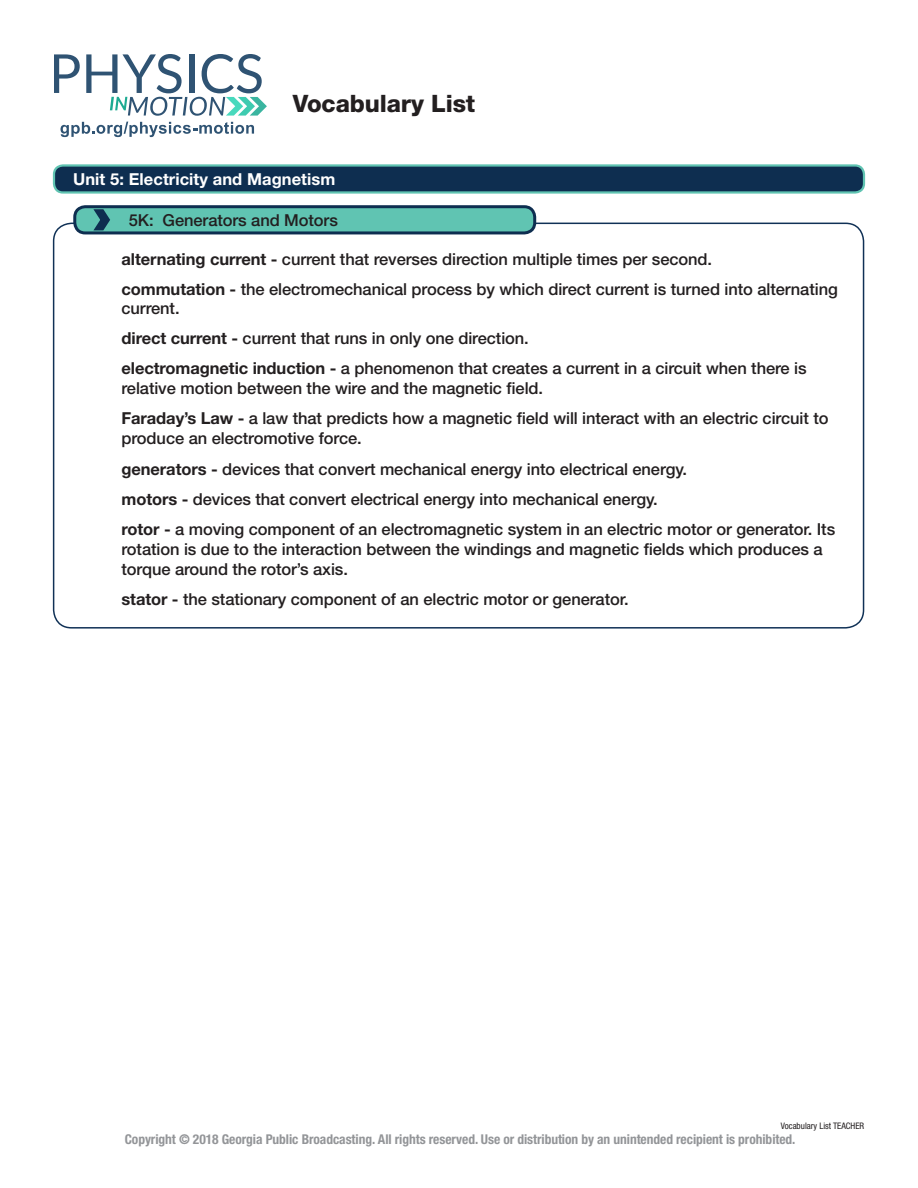
<style>
.page{position:relative;width:918px;height:1188px;background:#fff}
.page>*{position:absolute;margin:0;border:0;box-sizing:border-box;transform-origin:0 0}
.t1{font:800 24px "Helvetica Neue LT Std";letter-spacing:-.005em;color:#231f20}
.t2{font:500 16.5px/19.8px "Helvetica Neue LT Std";letter-spacing:-.005em;color:#231f20}
.BlueheaderFONT{font:700 16.5px "Helvetica Neue LT Std";letter-spacing:.005em;color:#fff}
.t3{font:700 condensed 13.5px "Helvetica Neue LT Std";letter-spacing:-.005em;color:#939598}
.t4{font:condensed 9px "Helvetica Neue LT Std";color:#231f20}
.s1{font-weight:700}
</style>
<div class="page">
<svg style="left:54px;top:54px;width:26px;height:39px"></svg>
<svg style="left:86px;top:54px;width:181px;height:62px"></svg>
<svg style="left:61px;top:122px;width:193px;height:15px"></svg>
<div style="left:75px;top:207px;width:460px;height:26px;background:#60c4b2;border-radius:10px"></div>
<div style="left:73px;top:205px;width:463px;height:29px;border:3px solid #0e2e50;border-radius:10px"></div>
<svg style="left:89px;top:207px;width:24px;height:27px"></svg>
<div style="left:54px;top:165px;width:810px;height:27px;background:#0e2e50;border-radius:9px"></div>
<div style="left:53px;top:164px;width:812px;height:30px;border:2px solid #60c4b2;border-radius:9px"></div>
<h1 class="t1" style="left:293px;top:89px;width:184px">Vocabulary List</h1>
<p class="BlueheaderFONT" style="left:73px;top:169px;width:264px">Unit 5: Electricity and Magnetism</p>
<p class="t2" style="left:129px;top:210px;width:211px">5K: Generators and Motors</p>
<p class="t2" style="left:122px;top:249px;width:592px"><span class="s1">alternating current -</span> current that reverses direction multiple times per second.</p>
<p class="t2" style="left:122px;top:279px;width:718px"><span class="s1">commutation -</span> the electromechanical process by which direct current is turned into alternating current.</p>
<p class="t2" style="left:122px;top:328px;width:409px"><span class="s1">direct current -</span> current that runs in only one direction.</p>
<p class="t2" style="left:122px;top:358px;width:687px"><span class="s1">electromagnetic induction -</span> a phenomenon that creates a current in a circuit when there is</p>
<p class="t2" style="left:122px;top:378px;width:423px">relative motion between the wire and the magnetic field.</p>
<p class="t2" style="left:122px;top:408px;width:709px"><span class="s1">Faraday’s Law -</span> a law that predicts how a magnetic field will interact with an electric circuit to produce an electromotive force.</p>
<p class="t2" style="left:122px;top:460px;width:567px"><span class="s1">generators -</span> devices that convert mechanical energy into electrical energy.</p>
<p class="t2" style="left:122px;top:490px;width:538px"><span class="s1">motors -</span> devices that convert electrical energy into mechanical energy.</p>
<p class="t2" style="left:122px;top:520px;width:715px"><span class="s1">rotor -</span> a moving component of an electromagnetic system in an electric motor or generator. Its rotation is due to the interaction between the windings and magnetic fields which produces a torque around the rotor’s axis.</p>
<p class="t2" style="left:122px;top:589px;width:509px"><span class="s1">stator -</span> the stationary component of an electric motor or generator.</p>
<p class="t4" style="left:781px;top:1121px;width:85px">Vocabulary List TEACHER</p>
<p class="t3" style="left:125px;top:1131px;width:672px">Copyright © 2018 Georgia Public Broadcasting. All rights reserved. Use or distribution by an unintended recipient is prohibited.</p>
</div>
